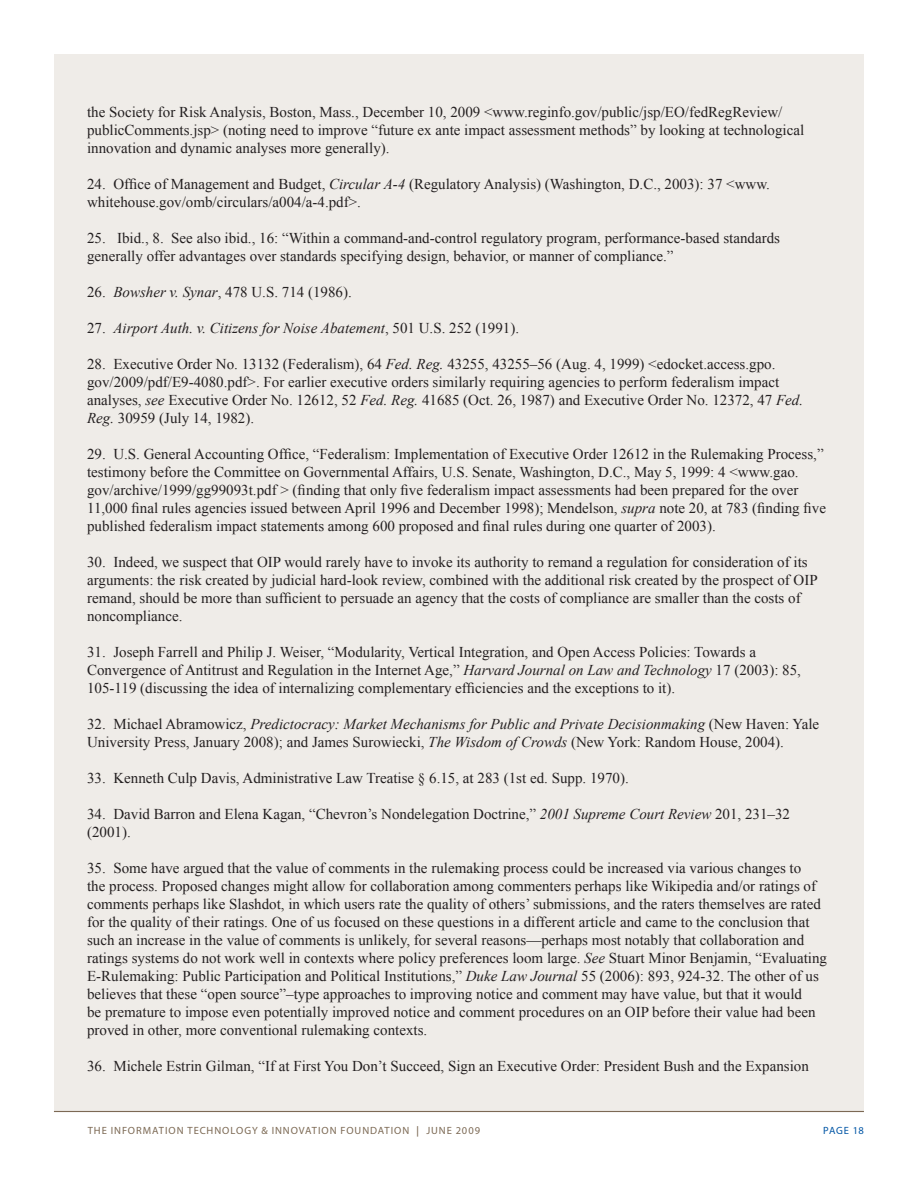
<style>
.page{position:relative;width:918px;height:1188px;background:#fff}
.page>*{position:absolute;margin:0;border:0;box-sizing:border-box;transform-origin:0 0}
.Endnote_Format{font:15px/18px "Times New Roman";color:#231f20}
.Endnote_Format-2{font:italic 15px "Times New Roman";color:#231f20}
.t1{font:10.5px "Myriad Pro";letter-spacing:.09em;color:#7c6954}
.t2{font:10.5px "Myriad Pro";letter-spacing:.05em;color:#0155a5}
.s1{font-style:italic}
.s2{font-style:normal}
</style>
<div class="page">
<div style="left:54px;top:54px;width:810px;height:1058px;background:#efece8"></div>
<hr style="left:54px;top:1111px;width:810px;height:1px;background:#7c6954">
<p class="Endnote_Format" style="left:87px;top:103px;width:719px">the Society for Risk Analysis, Boston, Mass., December 10, 2009 &lt;www.reginfo.gov/public/jsp/EO/fedRegReview/ publicComments.jsp&gt; (noting need to improve “future ex ante impact assessment methods” by looking at technological innovation and dynamic analyses more generally).</p>
<p class="Endnote_Format" style="left:87px;top:175px;width:684px">24. Office of Management and Budget, <span class="s1">Circular A-4</span> (Regulatory Analysis) (Washington, D.C., 2003): 37 &lt;www. whitehouse.gov/omb/circulars/a004/a-4.pdf&gt;.</p>
<p class="Endnote_Format" style="left:87px;top:229px;width:695px">25. Ibid., 8. See also ibid., 16: “Within a command-and-control regulatory program, performance-based standards generally offer advantages over standards specifying design, behavior, or manner of compliance.”</p>
<p class="Endnote_Format" style="left:87px;top:283px;width:266px">26. <span class="s1">Bowsher v. Synar</span>, 478 U.S. 714 (1986).</p>
<p class="Endnote_Format-2" style="left:87px;top:318px;width:434px"><span class="s2">27.</span> Airport Auth. v. Citizens for Noise Abatement<span class="s2">, 501 U.S. 252 (1991).</span></p>
<p class="Endnote_Format" style="left:87px;top:355px;width:718px">28. Executive Order No. 13132 (Federalism), 64 <span class="s1">Fed. Reg.</span> 43255, 43255–56 (Aug. 4, 1999) &lt;edocket.access.gpo. gov/2009/pdf/E9-4080.pdf&gt;. For earlier executive orders similarly requiring agencies to perform federalism impact analyses, <span class="s1">see</span> Executive Order No. 12612, 52 <span class="s1">Fed. Reg.</span> 41685 (Oct. 26, 1987) and Executive Order No. 12372, 47 <span class="s1">Fed.<br>Reg.</span> 30959 (July 14, 1982).</p>
<p class="Endnote_Format" style="left:87px;top:445px;width:740px">29. U.S. General Accounting Office, “Federalism: Implementation of Executive Order 12612 in the Rulemaking Process,” testimony before the Committee on Governmental Affairs, U.S. Senate, Washington, D.C., May 5, 1999: 4 &lt;www.gao. gov/archive/1999/gg99093t.pdf &gt; (finding that only five federalism impact assessments had been prepared for the over 11,000 final rules agencies issued between April 1996 and December 1998); Mendelson, <span class="s1">supra</span> note 20, at 783 (finding five published federalism impact statements among 600 proposed and final rules during one quarter of 2003).</p>
<p class="Endnote_Format" style="left:87px;top:553px;width:732px">30. Indeed, we suspect that OIP would rarely have to invoke its authority to remand a regulation for consideration of its arguments: the risk created by judicial hard-look review, combined with the additional risk created by the prospect of OIP remand, should be more than sufficient to persuade an agency that the costs of compliance are smaller than the costs of noncompliance.</p>
<p class="Endnote_Format" style="left:87px;top:643px;width:715px">31. Joseph Farrell and Philip J. Weiser, “Modularity, Vertical Integration, and Open Access Policies: Towards a<br>Convergence of Antitrust and Regulation in the Internet Age,” <span class="s1">Harvard Journal on Law and Technology</span> 17 (2003): 85,<br>105-119 (discussing the idea of internalizing complementary efficiencies and the exceptions to it).</p>
<p class="Endnote_Format" style="left:87px;top:715px;width:734px">32. Michael Abramowicz, <span class="s1">Predictocracy: Market Mechanisms for Public and Private Decisionmaking</span> (New Haven: Yale<br>University Press, January 2008); and James Surowiecki, <span class="s1">The Wisdom of Crowds</span> (New York: Random House, 2004).</p>
<p class="Endnote_Format" style="left:87px;top:769px;width:543px">33. Kenneth Culp Davis, Administrative Law Treatise § 6.15, at 283 (1st ed. Supp. 1970).</p>
<p class="Endnote_Format" style="left:87px;top:805px;width:705px">34. David Barron and Elena Kagan, “Chevron’s Nondelegation Doctrine,” <span class="s1">2001 Supreme Court Review</span> 201, 231–32 (2001).</p>
<p class="Endnote_Format" style="left:87px;top:859px;width:741px">35. Some have argued that the value of comments in the rulemaking process could be increased via various changes to<br>the process. Proposed changes might allow for collaboration among commenters perhaps like Wikipedia and/or ratings of comments perhaps like Slashdot, in which users rate the quality of others’ submissions, and the raters themselves are rated for the quality of their ratings. One of us focused on these questions in a different article and came to the conclusion that such an increase in the value of comments is unlikely, for several reasons—perhaps most notably that collaboration and ratings systems do not work well in contexts where policy preferences loom large. <span class="s1">See</span> Stuart Minor Benjamin, “Evaluating E-Rulemaking: Public Participation and Political Institutions,” <span class="s1">Duke Law Journal</span> 55 (2006): 893, 924-32. The other of us believes that these “open source”–type approaches to improving notice and comment may have value, but that it would<br>be premature to impose even potentially improved notice and comment procedures on an OIP before their value had been proved in other, more conventional rulemaking contexts.</p>
<p class="Endnote_Format" style="left:87px;top:1057px;width:723px">36. Michele Estrin Gilman, “If at First You Don’t Succeed, Sign an Executive Order: President Bush and the Expansion</p>
<p class="t1" style="left:88px;top:1124px;width:394px">THE INFORMATION TECHNOLOGY &amp; INNOVATION FOUNDATION | JUNE 2009</p>
<p class="t2" style="left:823px;top:1124px;width:42px">PAGE 18</p>
</div>
